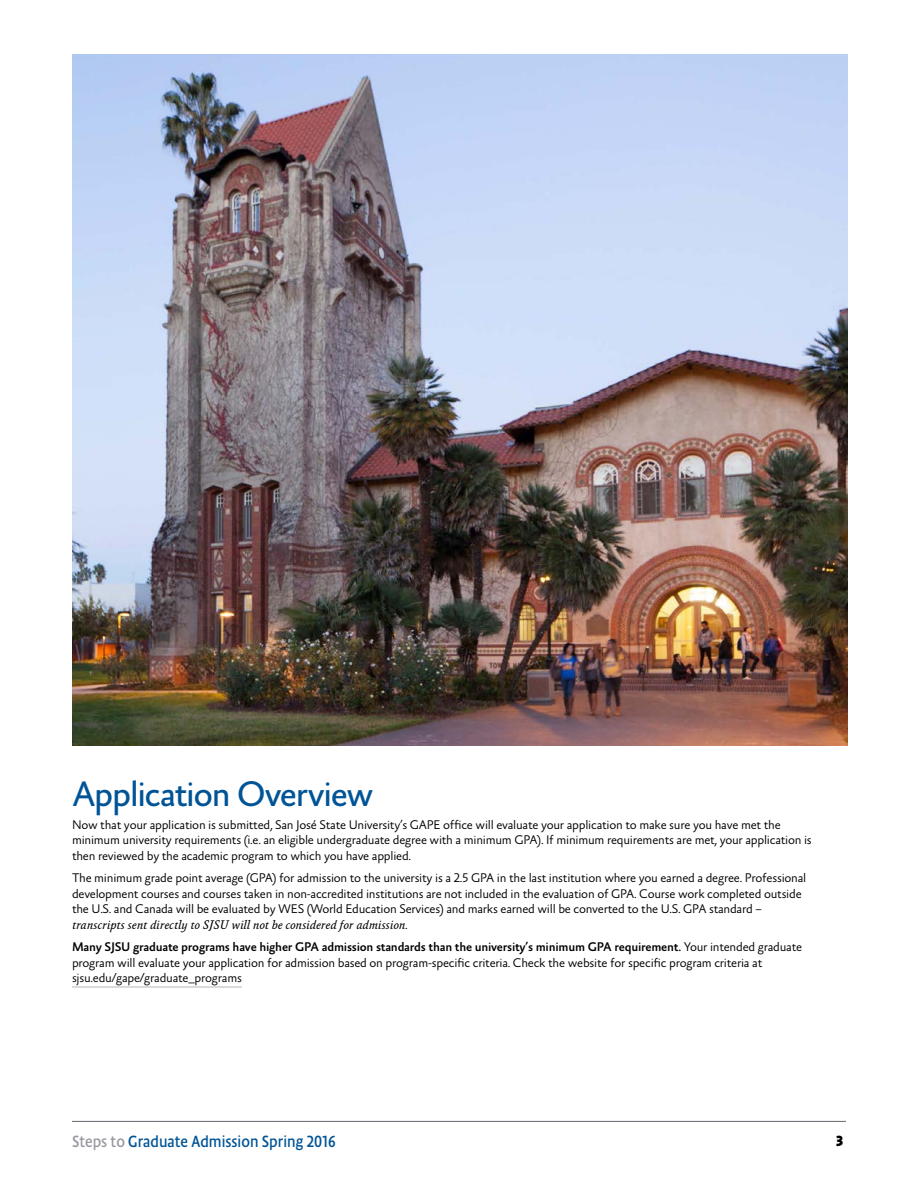
<style>
.page{position:relative;width:918px;height:1188px;background:#fff}
.page>*{position:absolute;margin:0;border:0;box-sizing:border-box;transform-origin:0 0}
._00A__Page_Head{font:36px "Absara Sans OT";letter-spacing:-.05em;color:#005496}
.t1{font:16.5px "Absara Sans Head OT";color:#005496}
.t2{font:700 15px "Absara Sans Head OT";color:#000}
._01D__Text_no_ident{font:300 12.75px/15.8px "Absara Sans OT";letter-spacing:-.02em;color:#000}
.s1{font-family:"Absara OT";font-weight:400;font-style:italic}
.s2{font-weight:500}
.s3{color:#9b97a1}
</style>
<div class="page">
<hr style="left:72px;top:1121px;width:774px;height:1px;background:#6a6571">
<hr style="left:72px;top:987px;width:170px;height:1px;background:#b7b4bb">
<img style="left:72px;top:54px;width:775px;height:691px">
<p class="_00A__Page_Head" style="left:72px;top:775px;width:303px">Application Overview</p>
<p class="_01D__Text_no_ident" style="left:72px;top:817px;width:741px">Now that your application is submitted, San José State University’s GAPE office will evaluate your application to make sure you have met the minimum university requirements (i.e. an eligible undergraduate degree with a minimum GPA). If minimum requirements are met, your application is then reviewed by the academic program to which you have applied.</p>
<p class="_01D__Text_no_ident" style="left:72px;top:871px;width:736px">The minimum grade point average (GPA) for admission to the university is a 2.5 GPA in the last institution where you earned a degree. Professional development courses and courses taken in non-accredited institutions are not included in the evaluation of GPA. Course work completed outside the U.S. and Canada will be evaluated by WES (World Education Services) and marks earned will be converted to the U.S. GPA standard – <span class="s1">transcripts sent directly to SJSU will not be considered for admission</span>.</p>
<p class="_01D__Text_no_ident" style="left:72px;top:940px;width:732px"><span class="s2">Many SJSU graduate programs have higher GPA admission standards than the university’s minimum GPA requirement.</span> Your intended graduate program will evaluate your application for admission based on program-specific criteria. Check the website for specific program criteria at sjsu.edu/gape/graduate_programs</p>
<p class="t1" style="left:72px;top:1132px;width:265px"><span class="s3">Steps to</span> Graduate Admission Spring 2016</p>
<p class="t2" style="left:836px;top:1132px;width:9px">3</p>
</div>
